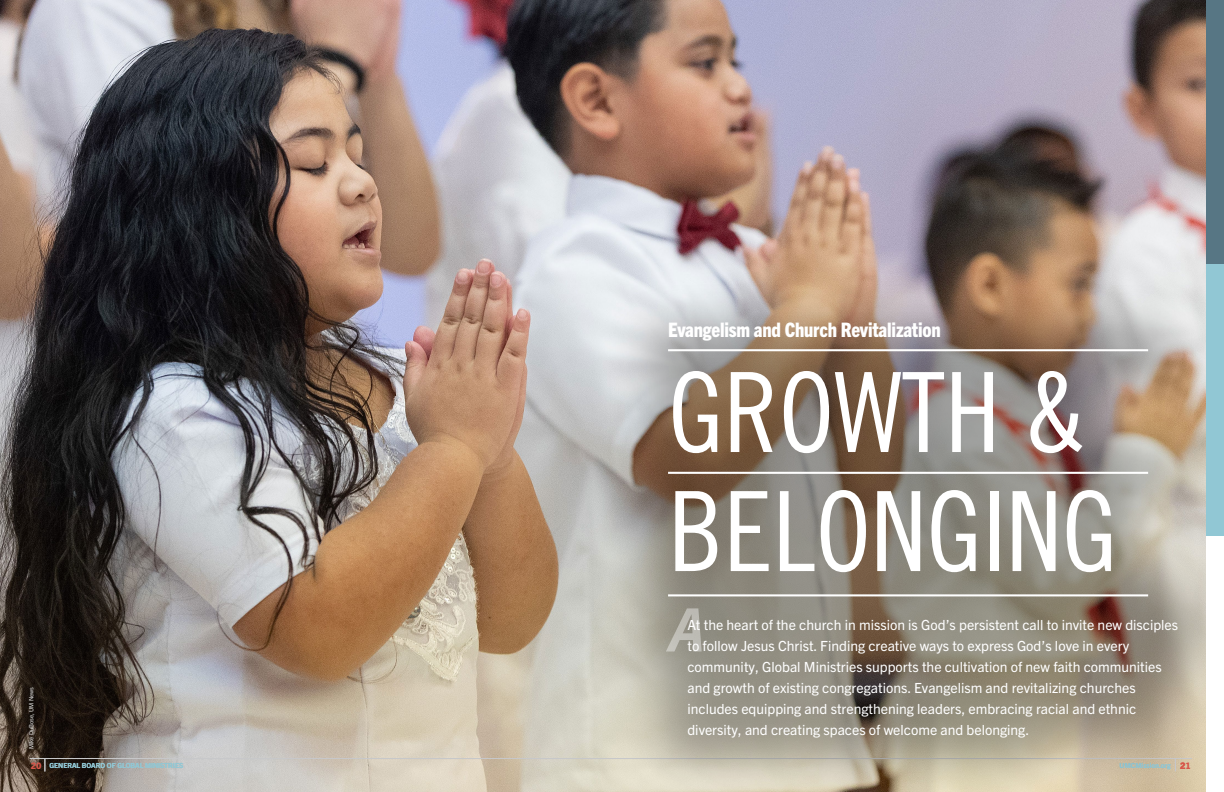
<style>
.page{position:relative;width:1224px;height:792px;background:#fff}
.page>*{position:absolute;margin:0;border:0;box-sizing:border-box;transform-origin:0 0}
.t1{font:110.7px/119px "Trade Gothic LT Std Cn 18";color:#fff}
.t2{font:italic 700 60px "Trade Gothic Next LT Pro";color:#fff}
.t3{font:800 condensed 20px "Trade Gothic Next LT Pro";letter-spacing:-.01em;color:#fff}
.t4{font:14px/21px "Trade Gothic Next LT Pro";color:#fff}
.t5{font:800 9px "Trade Gothic Next LT Pro";color:#d7564a}
.t6{font:700 7px "Trade Gothic Next LT Pro";color:#91c7d4}
.t7{font:6px "Trade Gothic Next LT Pro";color:#fff}
.s1{font-weight:800;font-size:9px;color:#d7564a}
</style>
<div class="page">
<img style="left:0;top:0;width:1207px;height:792px">
<svg style="left:45px;top:759px;width:1px;height:12px"></svg>
<hr style="left:30px;top:758px;width:1162px;height:1px;background:#c7c8ca">
<div style="left:601px;top:281px;width:623px;height:511px;background:#000;opacity:.34"></div>
<hr style="left:668px;top:349px;width:480px;height:2px;background:#fff">
<hr style="left:668px;top:472px;width:480px;height:2px;background:#fff">
<hr style="left:668px;top:594px;width:480px;height:2px;background:#fff">
<div style="left:1207px;top:0;width:17px;height:264px;background:#577684"></div>
<div style="left:1207px;top:264px;width:17px;height:272px;background:#91c7d4"></div>
<div style="left:1207px;top:536px;width:17px;height:256px;background:#fff"></div>
<div style="left:24px;top:682px;width:16px;height:72px;background:#000;opacity:.75"></div>
<p class="t7" style="left:27px;top:749px;width:64px;rotate:-90deg">Mike DuBose, UM News</p>
<h3 class="t3" style="left:668px;top:316px;width:274px">Evangelism and Church Revitalization</h3>
<h1 class="t1" style="left:668px;top:352px;width:451px">GROWTH &amp;<br>BELONGING</h1>
<h2 class="t2" style="left:668px;top:588px;width:39px">A</h2>
<p class="t4" style="left:687px;top:614px;width:492px">At the heart of the church in mission is God’s persistent call to invite new disciples to follow Jesus Christ. Finding creative ways to express God’s love in every community, Global Ministries supports the cultivation of new faith communities and growth of existing congregations. Evangelism and revitalizing churches includes equipping and strengthening leaders, embracing racial and ethnic diversity, and creating spaces of welcome and belonging.</p>
<p class="t5" style="left:31px;top:759px;width:12px">20</p>
<p class="t6" style="left:50px;top:760px;width:135px">GENERAL BOARD OF GLOBAL MINISTRIES</p>
<p class="t6" style="left:1120px;top:760px;width:73px">UMCMission.org <span class="s1">21</span></p>
</div>
